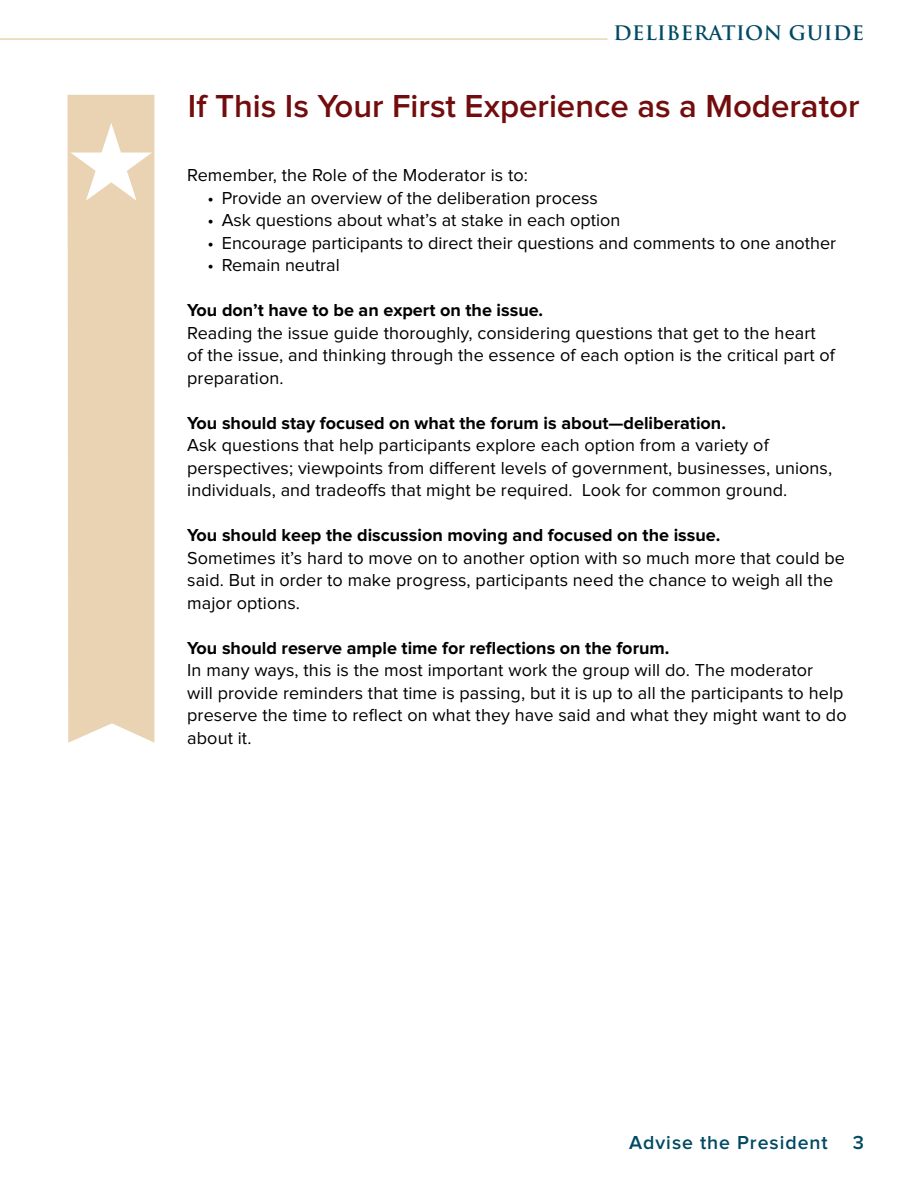
<style>
.page{position:relative;width:918px;height:1188px;background:#fff}
.page>*{position:absolute;margin:0;border:0;box-sizing:border-box;transform-origin:0 0}
.t1{font:600 33px "Proxima Nova";color:#730d0d}
.t2{font:600 19.5px "Proxima Nova";letter-spacing:.05em;color:#014a63}
.t3{font:700 19.5px "Trajan";letter-spacing:.025em;color:#014a63}
.t4{font:18px/22.5px "Proxima Nova";letter-spacing:.005em;color:#000}
.t5{font:700 18px "Proxima Nova";color:#000}
</style>
<div class="page">
<hr style="left:0;top:38px;width:608px;height:2px;background:#ead3b3">
<div style="left:68px;top:95px;width:86px;height:648px;background:#ead3b3"></div>
<svg style="left:70px;top:123px;width:82px;height:78px"></svg>
<p class="t3" style="left:614px;top:20px;width:252px">DELIBERATION GUIDE</p>
<h1 class="t1" style="left:188px;top:91px;width:673px">If This Is Your First Experience as a Moderator</h1>
<p class="t4" style="left:187px;top:165px;width:342px">Remember, the Role of the Moderator is to:</p>
<p class="t4" style="left:208px;top:187px;width:392px">• Provide an overview of the deliberation process</p>
<p class="t4" style="left:208px;top:210px;width:414px">• Ask questions about what’s at stake in each option</p>
<p class="t4" style="left:208px;top:232px;width:630px">• Encourage participants to direct their questions and comments to one another</p>
<p class="t4" style="left:208px;top:255px;width:134px">• Remain neutral</p>
<p class="t5" style="left:187px;top:302px;width:358px">You don’t have to be an expert on the issue.</p>
<p class="t4" style="left:187px;top:322px;width:649px">Reading the issue guide thoroughly, considering questions that get to the heart of the issue, and thinking through the essence of each option is the critical part of preparation.</p>
<p class="t5" style="left:187px;top:414px;width:540px">You should stay focused on what the forum is about—deliberation.</p>
<p class="t4" style="left:187px;top:435px;width:646px">Ask questions that help participants explore each option from a variety of perspectives; viewpoints from different levels of government, businesses, unions, individuals, and tradeoffs that might be required. Look for common ground.</p>
<p class="t5" style="left:187px;top:527px;width:535px">You should keep the discussion moving and focused on the issue.</p>
<p class="t4" style="left:187px;top:547px;width:659px">Sometimes it’s hard to move on to another option with so much more that could be said. But in order to make progress, participants need the chance to weigh all the major options.</p>
<p class="t5" style="left:187px;top:639px;width:484px">You should reserve ample time for reflections on the forum.</p>
<p class="t4" style="left:187px;top:660px;width:661px">In many ways, this is the most important work the group will do. The moderator<br>will provide reminders that time is passing, but it is up to all the participants to help preserve the time to reflect on what they have said and what they might want to do about it.</p>
<p class="t2" style="left:629px;top:1134px;width:200px">Advise the President</p>
<p class="t2" style="left:853px;top:1134px;width:13px">3</p>
</div>
